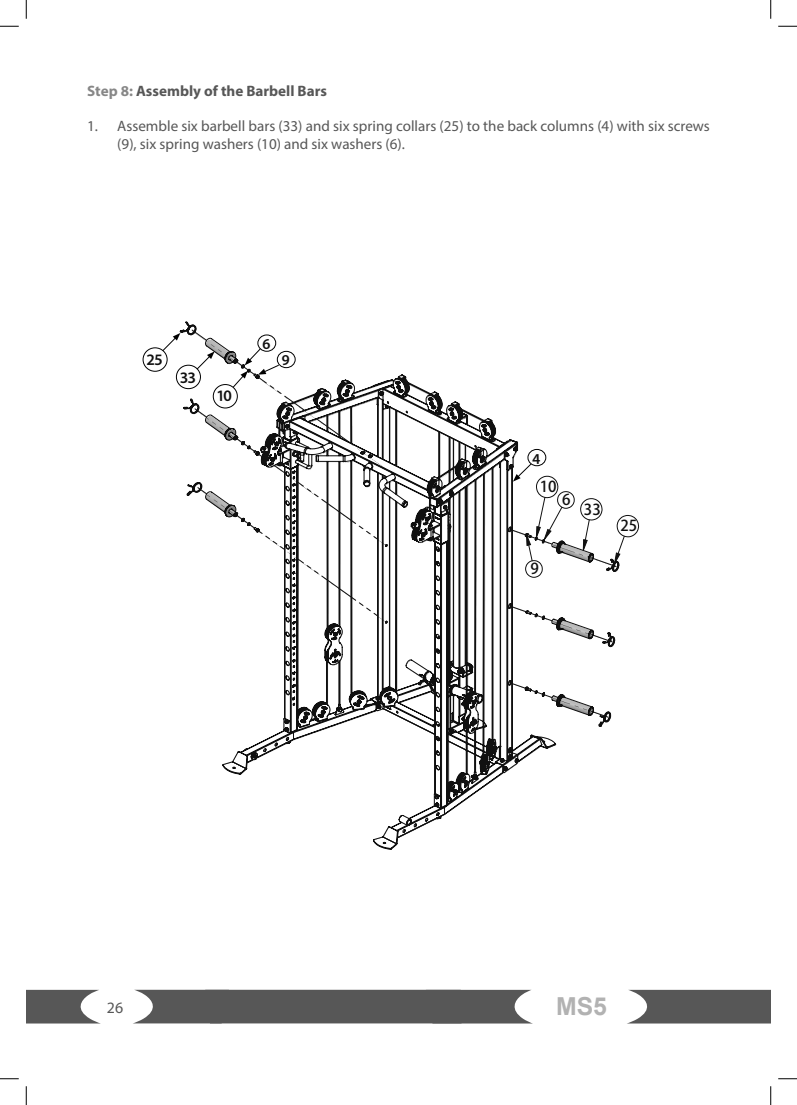
<style>
.page{position:relative;width:797px;height:1105px;background:#fff}
.page>*{position:absolute;margin:0;border:0;box-sizing:border-box;transform-origin:0 0}
.t1{font:700 24.75px "Arial";color:#b2b2b2}
.t2{font:15.88px "Myriad Pro";color:#575757}
.t3{font:15.12px/18.1px "Myriad Pro";color:#575757}
.t4{font:700 15.12px "Myriad Pro";color:#575757}
.t5{font:15px "Sim Hei";color:#101010}
.s1{color:#878787}
</style>
<div class="page">
<svg style="left:185px;top:321px;width:431px;height:529px"></svg>
<svg style="left:590px;top:710px;width:21px;height:12px"></svg>
<svg style="left:508px;top:680px;width:45px;height:18px"></svg>
<svg style="left:590px;top:634px;width:25px;height:13px"></svg>
<svg style="left:508px;top:603px;width:45px;height:19px"></svg>
<svg style="left:193px;top:483px;width:14px;height:12px"></svg>
<svg style="left:234px;top:513px;width:51px;height:37px"></svg>
<svg style="left:297px;top:558px;width:82px;height:59px"></svg>
<svg style="left:234px;top:437px;width:29px;height:20px"></svg>
<svg style="left:273px;top:464px;width:12px;height:10px"></svg>
<svg style="left:297px;top:481px;width:82px;height:59px"></svg>
<svg style="left:315px;top:418px;width:35px;height:25px"></svg>
<div style="left:527px;top:449px;width:19px;height:17px;border:1px solid #000;border-radius:50%"></div>
<div style="left:142px;top:347px;width:26px;height:25px;border:1px solid #000;border-radius:50%"></div>
<svg style="left:26px;top:990px;width:73px;height:33px"></svg>
<svg style="left:628px;top:990px;width:142px;height:33px;background:#666"></svg>
<div style="left:134px;top:990px;width:397px;height:33px;background:#575757"></div>
<svg style="left:0;top:25px;width:19px;height:2px"></svg>
<svg style="left:778px;top:25px;width:19px;height:2px"></svg>
<svg style="left:0;top:1078px;width:19px;height:1px"></svg>
<svg style="left:778px;top:1078px;width:19px;height:1px"></svg>
<svg style="left:25px;top:0;width:2px;height:19px"></svg>
<svg style="left:25px;top:1086px;width:2px;height:19px"></svg>
<svg style="left:770px;top:0;width:1px;height:19px"></svg>
<svg style="left:770px;top:1086px;width:1px;height:19px"></svg>
<svg style="left:508px;top:454px;width:131px;height:124px"></svg>
<svg style="left:147px;top:325px;width:158px;height:93px"></svg>
<p class="t4" style="left:87px;top:81px;width:241px"><span class="s1">Step 8:</span> Assembly of the Barbell Bars</p>
<p class="t3" style="left:117px;top:117px;width:594px;text-indent:-30px">1. Assemble six barbell bars (33) and six spring collars (25) to the back columns (4) with six screws (9), six spring washers (10) and six washers (6).</p>
<p class="t5" style="left:540px;top:478px;width:18px">10</p>
<p class="t5" style="left:562px;top:491px;width:10px">6</p>
<p class="t5" style="left:584px;top:500px;width:18px">33</p>
<p class="t5" style="left:530px;top:560px;width:10px">9</p>
<p class="t5" style="left:620px;top:517px;width:18px">25</p>
<p class="t2" style="left:107px;top:998px;width:18px">26</p>
<h1 class="t1" style="left:556px;top:989px;width:52px">MS5</h1>
</div>
